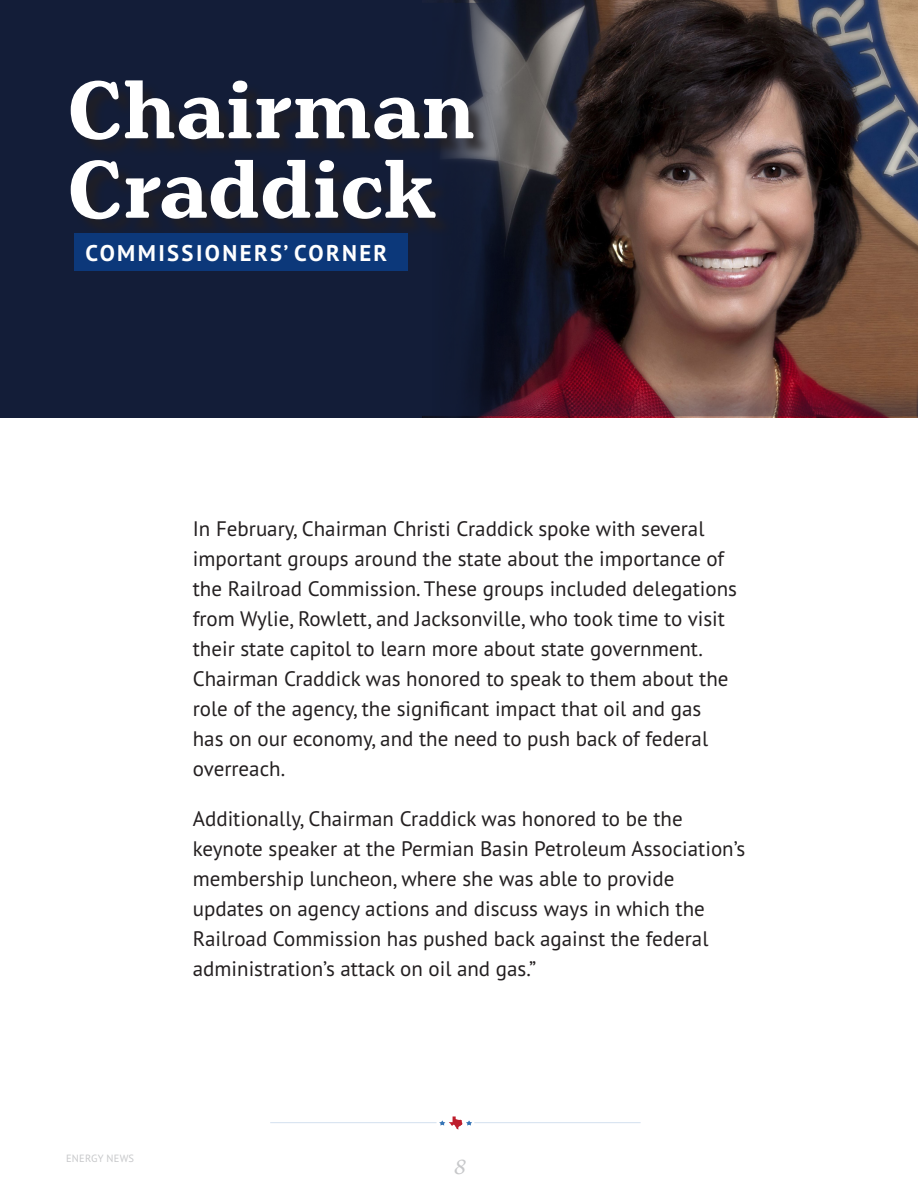
<style>
.page{position:relative;width:918px;height:1188px;background:#fff}
.page>*{position:absolute;margin:0;border:0;box-sizing:border-box;transform-origin:0 0}
.t1{font:700 85.65px/79.5px "Henriette";letter-spacing:.025em;color:#fff}
.t2{font:700 22.65px "PT Sans Pro";letter-spacing:.105em;color:#fff}
.t3{font:21px/30px "PT Sans Pro";color:#231f20}
.t4{font:italic 21px "Lucida Calligraphy";color:#c7c8ca}
.t5{font:10.5px "PT Sans Pro";letter-spacing:.02em;color:#c7c8ca}
</style>
<div class="page">
<hr style="left:270px;top:1122px;width:167px;height:1px;background:#c0d3e8">
<hr style="left:474px;top:1122px;width:167px;height:1px;background:#c0d3e8">
<svg style="left:439px;top:1116px;width:33px;height:13px"></svg>
<div style="left:0;top:0;width:918px;height:418px;background:#131d38"></div>
<img style="left:423px;top:0;width:495px;height:418px">
<svg style="left:407px;top:3px;width:182px;height:363px"></svg>
<svg style="left:423px;top:366px;width:494px;height:50px;background:#673138"></svg>
<div style="left:74px;top:83px;width:417px;height:155px;background:#231f20;opacity:.75"></div>
<div style="left:74px;top:233px;width:333px;height:38px;background:#0c387a"></div>
<hr style="left:917px;top:355px;width:1px;height:63px;background:#131d38">
<p class="t1" style="left:68px;top:72px;width:407px">Chairman<br>Craddick</p>
<p class="t2" style="left:85px;top:238px;width:303px">COMMISSIONERS’ CORNER</p>
<p class="t3" style="left:193px;top:513px;width:546px">In February, Chairman Christi Craddick spoke with several important groups around the state about the importance of the Railroad Commission. These groups included delegations from Wylie, Rowlett, and Jacksonville, who took time to visit their state capitol to learn more about state government.<br>Chairman Craddick was honored to speak to them about the role of the agency, the significant impact that oil and gas has on our economy, and the need to push back of federal overreach.</p>
<p class="t3" style="left:193px;top:803px;width:554px">Additionally, Chairman Craddick was honored to be the keynote speaker at the Permian Basin Petroleum Association’s membership luncheon, where she was able to provide updates on agency actions and discuss ways in which the Railroad Commission has pushed back against the federal administration’s attack on oil and gas.”</p>
<p class="t5" style="left:66px;top:1152px;width:69px">ENERGY NEWS</p>
<p class="t4" style="left:453px;top:1154px;width:14px">8</p>
</div>
